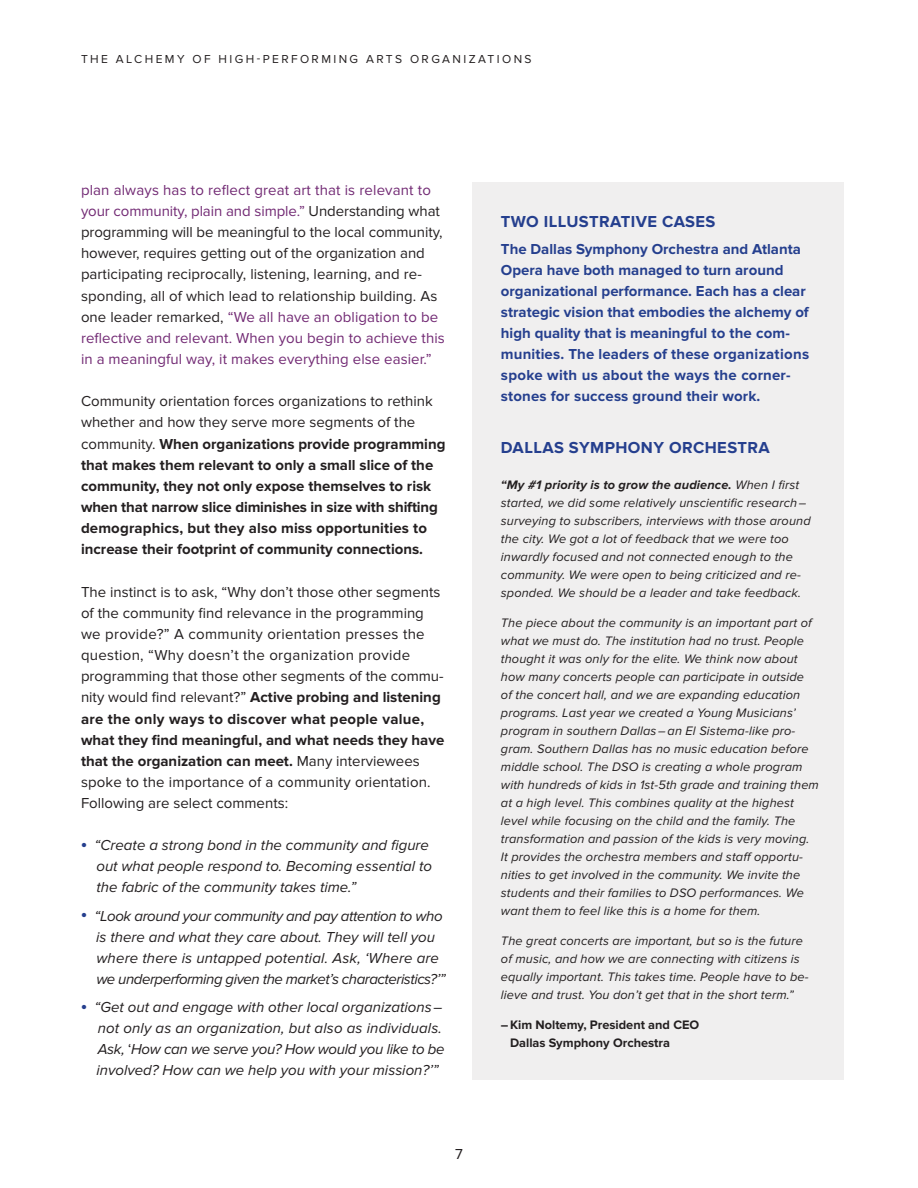
<style>
.page{position:relative;width:918px;height:1188px;background:#fff}
.page>*{position:absolute;margin:0;border:0;box-sizing:border-box;transform-origin:0 0}
.t1{font:700 16.5px "Proxima Nova";letter-spacing:.025em;color:#253f8e}
.t2{font:15px/21.1px "Proxima Nova";letter-spacing:.005em;color:#231f20}
.t3{font:italic 15px/21px "Proxima Nova";color:#231f20}
.t4{font:700 15px/21.1px "Proxima Nova";color:#231f20}
.t5{font:700 15px/21px "Proxima Nova";color:#253f8e}
.t6{font:italic 15px "Proxima Nova";letter-spacing:-.03em;color:#231f20}
.t7{font:italic 15px "Proxima Nova";letter-spacing:-.025em;color:#231f20}
.t8{font:italic 12.75px/18px "Proxima Nova";letter-spacing:.01em;color:#231f20}
.t9{font:700 12.75px "Proxima Nova";color:#231f20}
.t10{font:12px "Proxima Nova";letter-spacing:.2em;color:#231f20}
.s1{color:#722a74}
.s2{font-weight:400}
.s3{font-weight:700}
.s4{font-weight:900;font-style:normal;font-size:16.5px;color:#253f8e}
.s5{font-style:normal}
</style>
<div class="page">
<div style="left:472px;top:183px;width:372px;height:897px;background:#f0efef"></div>
<p class="t10" style="left:81px;top:53px;width:452px">THE ALCHEMY OF HIGH-PERFORMING ARTS ORGANIZATIONS</p>
<p class="t2" style="left:81px;top:180px;width:365px"><span class="s1">plan always has to reflect great art that is relevant to your community, plain and simple.”</span> Understanding what programming will be meaningful to the local community, however, requires getting out of the organization and participating reciprocally, listening, learning, and re&shy;sponding, all of which lead to relationship building. As one leader remarked, <span class="s1">“We all have an obligation to be reflective and relevant. When you begin to achieve this in a meaningful way, it makes everything else easier.”</span></p>
<p class="t4" style="left:81px;top:391px;width:366px"><span class="s2">Community orientation forces organizations to rethink whether and how they serve more segments of the community.</span> When organizations provide programming that makes them relevant to only a small slice of the community, they not only expose themselves to risk when that narrow slice diminishes in size with shifting demographics, but they also miss opportunities to increase their footprint of community connections.</p>
<p class="t2" style="left:81px;top:581px;width:365px">The instinct is to ask, “Why don’t those other segments of the community find relevance in the programming we provide?” A community orientation presses the question, “Why doesn’t the organization provide programming that those other segments of the commu&shy;nity would find relevant?” <span class="s3">Active probing and listening are the only ways to discover what people value, what they find meaningful, and what needs they have that the organization can meet.</span> Many interviewees spoke to the importance of a community orientation.<br>Following are select comments:</p>
<p class="t3" style="left:81px;top:835px;width:350px"><span class="s4">•</span> “Create a strong bond in the community and figure</p>
<p class="t3" style="left:96px;top:856px;width:337px">out what people respond to. Becoming essential to</p>
<p class="t3" style="left:96px;top:877px;width:261px">the fabric of the community takes time.”</p>
<p class="t7" style="left:81px;top:907px;width:363px"><span class="s4">•</span> “Look around your community and pay attention to who</p>
<p class="t3" style="left:96px;top:927px;width:340px">is there and what they care about. They will tell you</p>
<p class="t3" style="left:96px;top:948px;width:344px">where there is untapped potential. Ask, ‘Where are</p>
<p class="t6" style="left:96px;top:970px;width:351px">we underperforming given the market’s characteristics?’”</p>
<p class="t3" style="left:98px;top:997px;width:348px;text-indent:-17px"><span class="s4">•</span> “Get out and engage with other local organizations– not only as an organization, but also as individuals.<br>Ask, <span class="s5">‘</span>How can we serve you? How would you like to be</p>
<p class="t3" style="left:96px;top:1060px;width:344px">involved? How can we help you with your mission?’”</p>
<p class="t2" style="left:455px;top:1144px;width:9px">7</p>
<p class="t1" style="left:501px;top:212px;width:216px">TWO ILLUSTRATIVE CASES</p>
<p class="t5" style="left:501px;top:239px;width:310px">The Dallas Symphony Orchestra and Atlanta Opera have both managed to turn around organizational performance. Each has a clear strategic vision that embodies the alchemy of high quality that is meaningful to the com&shy;munities. The leaders of these organizations spoke with us about the ways the corner&shy;stones for success ground their work.</p>
<p class="t1" style="left:501px;top:438px;width:270px">DALLAS SYMPHONY ORCHESTRA</p>
<p class="t8" style="left:501px;top:476px;width:311px"><span class="s3">“My #1 priority is to grow the audience.</span> When I first started, we did some relatively unscientific research– surveying to subscribers, interviews with those around the city. We got a lot of feedback that we were too inwardly focused and not connected enough to the community. We were open to being criticized and re&shy;sponded. We should be a leader and take feedback.</p>
<p class="t8" style="left:501px;top:614px;width:320px">The piece about the community is an important part of what we must do. The institution had no trust. People thought it was only for the elite. We think now about how many concerts people can participate in outside<br>of the concert hall, and we are expanding education programs. Last year we created a Young Musicians’ program in southern Dallas–an El Sistema-like pro&shy;gram. Southern Dallas has no music education before middle school. The DSO is creating a whole program with hundreds of kids in 1st-5th grade and training them at a high level. This combines quality at the highest level while focusing on the child and the family. The transformation and passion of the kids is very moving.<br>It provides the orchestra members and staff opportu&shy;nities to get involved in the community. We invite the students and their families to DSO performances. We want them to feel like this is a home for them.</p>
<p class="t8" style="left:501px;top:932px;width:309px">The great concerts are important, but so is the future of music, and how we are connecting with citizens is equally important. This takes time. People have to be&shy;lieve and trust. You don’t get that in the short term.”</p>
<p class="t9" style="left:501px;top:1018px;width:200px">–Kim Noltemy, President and CEO</p>
<p class="t9" style="left:510px;top:1036px;width:162px">Dallas Symphony Orchestra</p>
</div>
